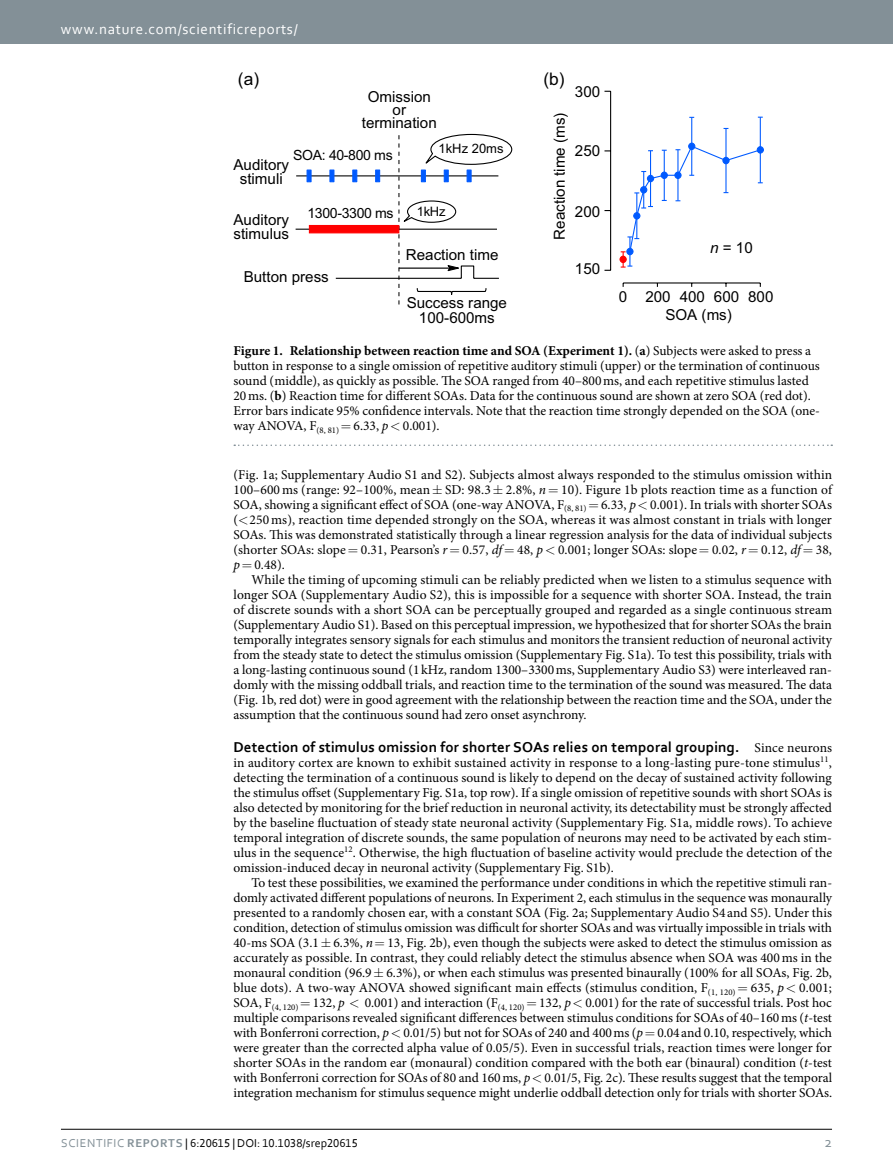
<style>
.page{position:relative;width:893px;height:1174px;background:#fff}
.page>*{position:absolute;margin:0;border:0;box-sizing:border-box;transform-origin:0 0}
.t1{font:17.4px "Arial";color:#000}
.t2{font:15.15px/14.1px "Arial";color:#000;text-align:center}
.t3{font:700 15px "Corbel";letter-spacing:.01em;color:#000}
.t4{font:15px "Corbel";letter-spacing:.045em;color:#fff}
.t5{font:15px "Corbel";color:#839097}
.t6{font:14.1px "Arial";letter-spacing:-.025em;color:#000}
.t7{font:13.5px/15px "Minion Pro";color:#000;text-align:justify}
.t8{font:13.05px "Arial";color:#000}
.t9{font:12px "Corbel";color:#000}
.s1{font-style:italic}
.s2{font-weight:700}
.s3{font-family:"Minion Pro";font-weight:400;font-size:13.5px}
.s4{color:#839097}
.s5{font-weight:700;color:#839097}
</style>
<div class="page">
<div style="left:0;top:0;width:893px;height:43px;background:#839097"></div>
<hr style="left:61px;top:1129px;width:771px;height:1px;background:#000">
<hr style="left:610px;top:91px;width:1px;height:179px;background:#000">
<hr style="left:623px;top:282px;width:137px;height:1px;background:#000">
<div style="left:688px;top:142px;width:7px;height:8px;border:1px solid #005aff;border-radius:50%"></div>
<div style="left:757px;top:146px;width:7px;height:8px;border:1px solid #005aff;border-radius:50%"></div>
<hr style="left:691px;top:117px;width:1px;height:58px;background:#005aff">
<hr style="left:725px;top:128px;width:1px;height:65px;background:#005aff">
<hr style="left:760px;top:117px;width:1px;height:66px;background:#005aff">
<div style="left:619px;top:256px;width:8px;height:7px;border:1px solid #f00;border-radius:50%"></div>
<svg style="left:620px;top:143px;width:143px;height:125px"></svg>
<svg style="left:295px;top:133px;width:218px;height:172px"></svg>
<svg style="left:234px;top:444px;width:598px;height:2px"></svg>
<p class="t4" style="left:61px;top:19px;width:238px">www.nature.com/scientificreports/</p>
<p class="t1" style="left:238px;top:67px;width:23px">(a)</p>
<p class="t1" style="left:543px;top:67px;width:23px">(b)</p>
<p class="t2" style="left:575px;top:84px;width:27px">300</p>
<p class="t2" style="left:362px;top:90px;width:76px;line-height:13px">Omission or termination</p>
<p class="t2" style="left:552px;top:240px;width:129px;rotate:-90deg">Reaction time (ms)</p>
<p class="t8" style="left:439px;top:140px;width:66px">1kHz 20ms</p>
<p class="t2" style="left:575px;top:144px;width:27px">250</p>
<p class="t6" style="left:293px;top:146px;width:101px">SOA: 40-800 ms</p>
<p class="t2" style="left:233px;top:157px;width:57px">Auditory stimuli</p>
<p class="t2" style="left:233px;top:213px;width:57px;text-align:left">Auditory stimulus</p>
<p class="t2" style="left:575px;top:204px;width:27px">200</p>
<p class="t8" style="left:417px;top:203px;width:30px">1kHz</p>
<p class="t6" style="left:307px;top:204px;width:88px">1300-3300 ms</p>
<p class="t2" style="left:244px;top:269px;width:87px">Button press</p>
<p class="t2" style="left:406px;top:248px;width:94px">Reaction time</p>
<p class="t2" style="left:407px;top:296px;width:102px">Success range<br>100-600ms</p>
<p class="t2" style="left:575px;top:262px;width:27px">150</p>
<p class="t2" style="left:710px;top:241px;width:44px"><span class="s1">n</span> = 10</p>
<p class="t2" style="left:619px;top:289px;width:156px">0 200 400 600 800</p>
<p class="t2" style="left:665px;top:308px;width:68px">SOA (ms)</p>
<p class="t7" style="left:233px;top:343px;width:588px;text-align:left"><span class="s2">Figure 1. Relationship between reaction time and SOA (Experiment 1).</span> (<span class="s2">a</span>) Subjects were asked to press a button in response to a single omission of repetitive auditory stimuli (upper) or the termination of continuous sound (middle), as quickly as possible. The SOA ranged from 40–800ms, and each repetitive stimulus lasted 20ms. (<span class="s2">b</span>) Reaction time for different SOAs. Data for the continuous sound are shown at zero SOA (red dot).<br>Error bars indicate 95% confidence intervals. Note that the reaction time strongly depended on the SOA (one&shy;way ANOVA, F<sub>(8,</sub> <sub>81)</sub> 6.33, <span class="s1">p</span> 0.001).</p>
<p class="t7" style="left:233px;top:467px;width:600px">(Fig. 1a; Supplementary Audio S1 and S2). Subjects almost always responded to the stimulus omission within 100–600 ms (range: 92–100%, mean SD: 98.3 2.8%, <span class="s1">n</span> 10). Figure 1b plots reaction time as a function of SOA, showing a significant effect of SOA (one-way ANOVA, F<sub>(8,</sub> <sub>81)</sub> 6.33, <span class="s1">p</span> 0.001). In trials with shorter SOAs ( 250 ms), reaction time depended strongly on the SOA, whereas it was almost constant in trials with longer SOAs. This was demonstrated statistically through a linear regression analysis for the data of individual subjects (shorter SOAs: slope 0.31, Pearson’s <span class="s1">r</span> 0.57, <span class="s1">df</span> 48, <span class="s1">p</span> 0.001; longer SOAs: slope 0.02, <span class="s1">r</span> 0.12, <span class="s1">df</span> 38, <span class="s1">p</span> 0.48).</p>
<p class="t7" style="left:233px;top:572px;width:600px;text-indent:18px">While the timing of upcoming stimuli can be reliably predicted when we listen to a stimulus sequence with longer SOA (Supplementary Audio S2), this is impossible for a sequence with shorter SOA. Instead, the train of discrete sounds with a short SOA can be perceptually grouped and regarded as a single continuous stream (Supplementary Audio S1). Based on this perceptual impression, we hypothesized that for shorter SOAs the brain temporally integrates sensory signals for each stimulus and monitors the transient reduction of neuronal activity from the steady state to detect the stimulus omission (Supplementary Fig. S1a). To test this possibility, trials with a long-lasting continuous sound (1 kHz, random 1300–3300ms, Supplementary Audio S3) were interleaved ran&shy;domly with the missing oddball trials, and reaction time to the termination of the sound was measured. The data (Fig. 1b, red dot) were in good agreement with the relationship between the reaction time and the SOA, under the assumption that the continuous sound had zero onset asynchrony.</p>
<p class="t3" style="left:233px;top:737px;width:600px">Detection of stimulus omission for shorter SOAs relies on temporal grouping. <span class="s3">Since neurons</span></p>
<p class="t7" style="left:233px;top:755px;width:600px">in auditory cortex are known to exhibit sustained activity in response to a long-lasting pure-tone stimulus<sup>11</sup>, detecting the termination of a continuous sound is likely to depend on the decay of sustained activity following the stimulus offset (Supplementary Fig. S1a, top row). If a single omission of repetitive sounds with short SOAs is also detected by monitoring for the brief reduction in neuronal activity, its detectability must be strongly affected by the baseline fluctuation of steady state neuronal activity (Supplementary Fig. S1a, middle rows). To achieve temporal integration of discrete sounds, the same population of neurons may need to be activated by each stim&shy;ulus in the sequence<sup>12</sup>. Otherwise, the high fluctuation of baseline activity would preclude the detection of the omission-induced decay in neuronal activity (Supplementary Fig. S1b).</p>
<p class="t7" style="left:233px;top:875px;width:600px;text-indent:18px">To test these possibilities, we examined the performance under conditions in which the repetitive stimuli ran&shy;domly activated different populations of neurons. In Experiment 2, each stimulus in the sequence was monaurally presented to a randomly chosen ear, with a constant SOA (Fig. 2a; Supplementary Audio S4 and S5). Under this condition, detection of stimulus omission was difficult for shorter SOAs and was virtually impossible in trials with 40-ms SOA (3.1 6.3%, <span class="s1">n</span> 13, Fig. 2b), even though the subjects were asked to detect the stimulus omission as accurately as possible. In contrast, they could reliably detect the stimulus absence when SOA was 400ms in the monaural condition (96.9 6.3%), or when each stimulus was presented binaurally (100% for all SOAs, Fig. 2b, blue dots). A two-way ANOVA showed significant main effects (stimulus condition, F<sub>(1,</sub> <sub>120)</sub> 635, <span class="s1">p</span> 0.001; SOA, F<sub>(4,</sub> <sub>120)</sub> 132, <span class="s1">p</span></p>
<p class="t7" style="left:233px;top:995px;width:600px;text-indent:131px">0.001) and interaction (F<sub>(4,</sub> <sub>120)</sub> 132, <span class="s1">p</span> 0.001) for the rate of successful trials. Post hoc multiple comparisons revealed significant differences between stimulus conditions for SOAs of 40–160ms (<span class="s1">t</span>-test with Bonferroni correction, <span class="s1">p</span> 0.01/5) but not for SOAs of 240 and 400ms (<span class="s1">p</span> 0.04and 0.10, respectively, which were greater than the corrected alpha value of 0.05/5). Even in successful trials, reaction times were longer for shorter SOAs in the random ear (monaural) condition compared with the both ear (binaural) condition (<span class="s1">t</span>-test with Bonferroni correction for SOAs of 80 and 160ms, <span class="s1">p</span> 0.01/5, Fig. 2c). These results suggest that the temporal integration mechanism for stimulus sequence might underlie oddball detection only for trials with shorter SOAs.</p>
<p class="t9" style="left:61px;top:1135px;width:298px"><span class="s4">Scientific</span> <span class="s5">Reports</span> | 6:20615 | DOI: 10.1038/srep20615</p>
<p class="t5" style="left:824px;top:1132px;width:9px">2</p>
</div>
